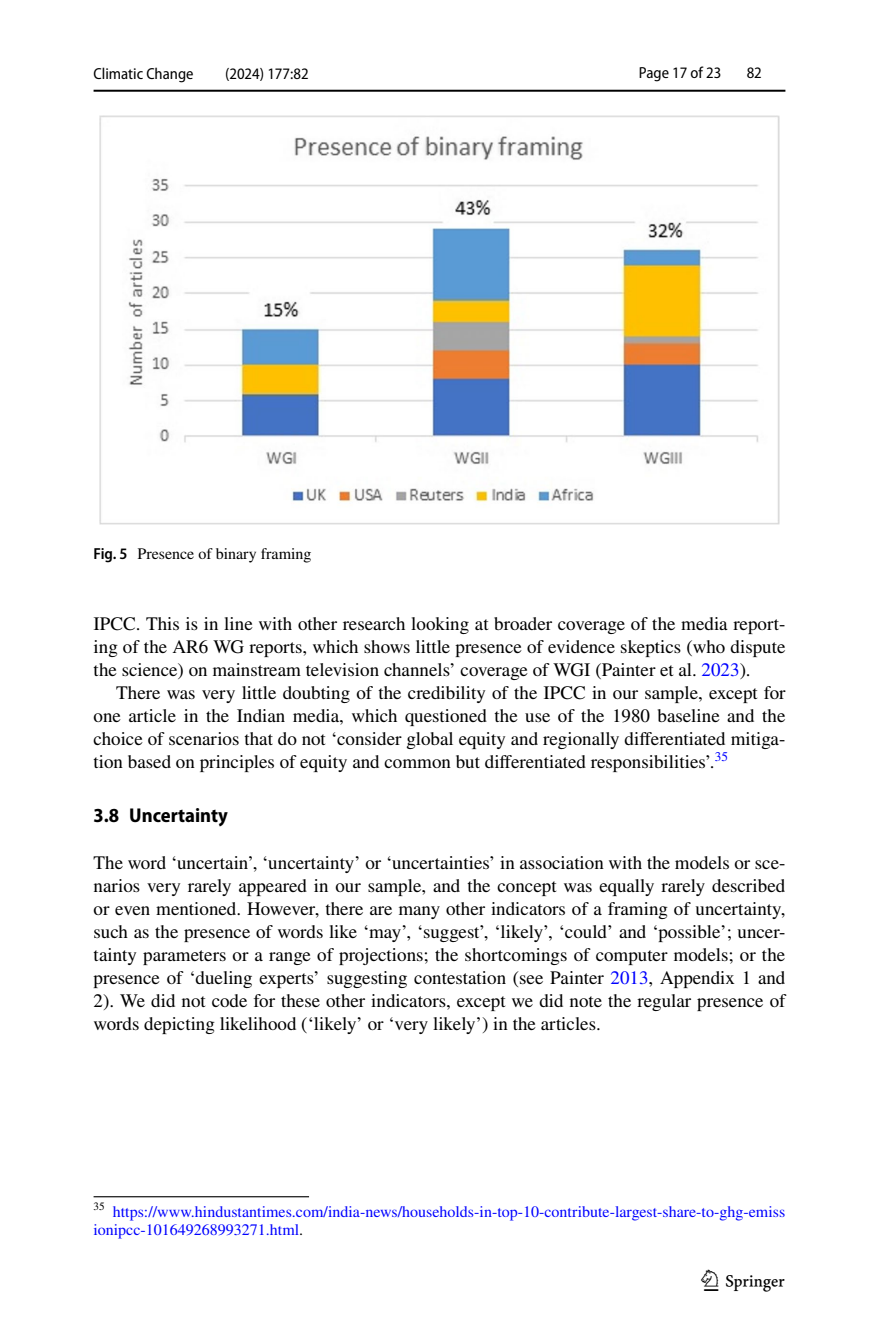
<style>
.page{position:relative;width:879px;height:1333px;background:#fff}
.page>*{position:absolute;margin:0;border:0;box-sizing:border-box;transform-origin:0 0}
.t1{font:30px "Springnew Regular 5";color:#000}
.t2{font:700 semi-condensed 20px "Myriad Pro";color:#000}
.t3{font:19px/23px "STIX";color:#000;text-align:justify}
.t4{font:16px/18.4px "STIX";color:#00f}
.t5{font:semi-condensed 16px "Myriad Pro";color:#000}
.t6{font:16px "STIX";color:#000}
.s1{font-family:"Myriad Pro";font-weight:600;font-stretch:semi-condensed}
.s2{color:#00f}
.s3{color:#000}
</style>
<div class="page">
<hr style="left:94px;top:90px;width:691px;height:2px;background:#000">
<img style="left:99px;top:116px;width:681px;height:408px">
<hr style="left:94px;top:1196px;width:215px;height:1px;background:#000">
<p class="t5" style="left:94px;top:65px;width:102px">Climatic Change</p>
<p class="t5" style="left:225px;top:65px;width:85px">(2024) 177:82</p>
<p class="t6" style="left:94px;top:543px;width:219px"><span class="s1">Fig. 5</span> Presence of binary framing</p>
<p class="t5" style="left:639px;top:64px;width:84px">Page 17 of 23</p>
<p class="t5" style="left:747px;top:64px;width:17px">82</p>
<p class="t3" style="left:94px;top:613px;width:693px">IPCC. This is in line with other research looking at broader coverage of the media report&shy;ing of the AR6 WG reports, which shows little presence of evidence skeptics (who dispute the science) on mainstream television channels’ coverage of WGI (Painter et al. <span class="s2">2023</span>).</p>
<p class="t3" style="left:94px;top:682px;width:693px;text-indent:23px">There was very little doubting of the credibility of the IPCC in our sample, except for one article in the Indian media, which questioned the use of the 1980 baseline and the choice of scenarios that do not ‘consider global equity and regionally differentiated mitiga&shy;tion based on principles of equity and common but differentiated responsibilities’.<sup>35</sup></p>
<p class="t2" style="left:94px;top:804px;width:136px">3.8 Uncertainty</p>
<p class="t3" style="left:94px;top:852px;width:693px">The word ‘uncertain’, ‘uncertainty’ or ‘uncertainties’ in association with the models or sce&shy;narios very rarely appeared in our sample, and the concept was equally rarely described or even mentioned. However, there are many other indicators of a framing of uncertainty, such as the presence of words like ‘may’, ‘suggest’, ‘likely’, ‘could’ and ‘possible’; uncer&shy;tainty parameters or a range of projections; the shortcomings of computer models; or the presence of ‘dueling experts’ suggesting contestation (see Painter <span class="s2">2013</span>, Appendix 1 and 2). We did not code for these other indicators, except we did note the regular presence of words depicting likelihood (‘likely’ or ‘very likely’) in the articles.</p>
<p class="t4" style="left:93px;top:1203px;width:693px"><sup>35</sup> https://www.hindustantimes.com/india-news/households-in-top-10-contribute-largest-share-to-ghg-emiss ionipcc-101649268993271.html<span class="s3">.</span></p>
<h1 class="t1" style="left:704px;top:1269px;width:83px">1 3</h1>
</div>
